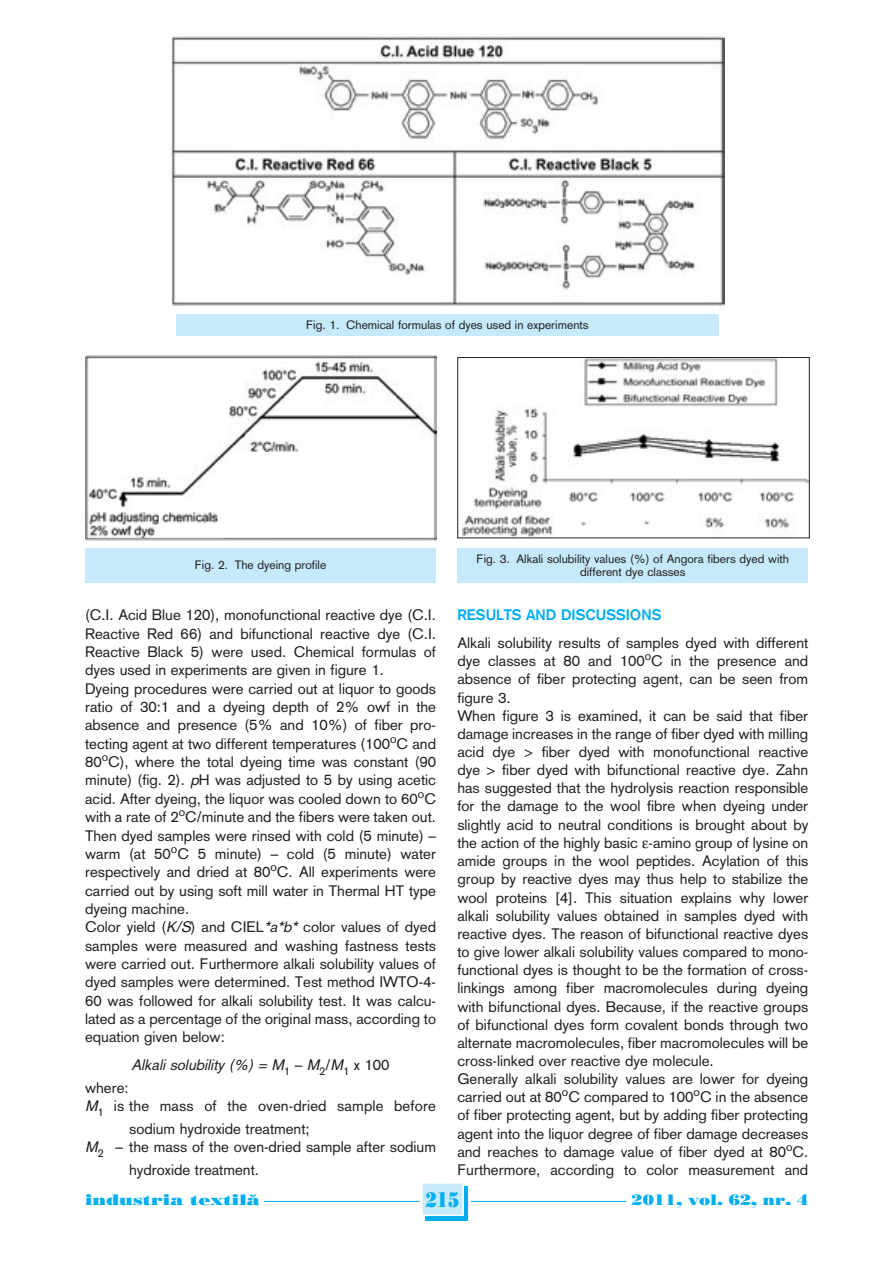
<style>
.page{position:relative;width:893px;height:1263px;background:#fff}
.page>*{position:absolute;margin:0;border:0;box-sizing:border-box;transform-origin:0 0}
.t1{font:21px "Bodoni East Pos";color:#00aeef;scale:.8 1}
.t2{font:15px/18.1px "Akzid Gro Rom East";color:#231f20}
.t3{font:italic 15px "Akzid Gro Rom East";color:#231f20}
.t4{font:15px "Akzid Gro Bol East";color:#00aeef}
.t5{font:15px "Bodoni East Pos";color:#00aeef;scale:1.28 1}
.t6{font:15px "Bodoni East Pos";color:#00aeef;scale:1.12 1}
.t7{font:12px/12.9px "Akzid Gro Rom East";color:#231f20;text-align:center}
.s1{font-style:italic}
.s2{font-style:normal}
</style>
<div class="page">
<div style="left:425px;top:1186px;width:43px;height:34px;background:linear-gradient(to right,#09b1f0,#06b0ef)"></div>
<div style="left:422px;top:1183px;width:41px;height:32px;background:#c6eafb"></div>
<div style="left:421px;top:1182px;width:43px;height:34px;border:2px solid #fff"></div>
<hr style="left:264px;top:1201px;width:155px;height:1px;background:#00aeef">
<hr style="left:471px;top:1201px;width:155px;height:1px;background:#00aeef">
<img style="left:171px;top:36px;width:553px;height:271px">
<div style="left:176px;top:315px;width:542px;height:21px;background:#c6eafb"></div>
<img style="left:85px;top:356px;width:351px;height:184px">
<div style="left:85px;top:549px;width:351px;height:34px;background:#c6eafb"></div>
<img style="left:461px;top:359px;width:346px;height:177px">
<div style="left:457px;top:357px;width:352px;height:181px;border:1px solid #231f20"></div>
<div style="left:457px;top:548px;width:351px;height:35px;background:#c6eafb"></div>
<p class="t7" style="left:306px;top:320px;width:284px">Fig. 1. Chemical formulas of dyes used in experiments</p>
<p class="t7" style="left:195px;top:560px;width:133px">Fig. 2. The dyeing profile</p>
<p class="t7" style="left:476px;top:553px;width:314px">Fig. 3. Alkali solubility values (%) of Angora fibers dyed with different dye classes</p>
<p class="t2" style="left:85px;top:608px;width:352px">(C.I. Acid Blue 120), monofunctional reactive dye (C.I.<br>Reactive Red 66) and bifunctional reactive dye (C.I.<br>Reactive Black 5) were used. Chemical formulas of dyes used in experiments are given in figure 1.<br>Dyeing procedures were carried out at liquor to goods ratio of 30:1 and a dyeing depth of 2% owf in the absence and presence (5% and 10%) of fiber pro&shy;tecting agent at two different temperatures (100<sup>o</sup>C and 80<sup>o</sup>C), where the total dyeing time was constant (90 minute) (fig. 2). <span class="s1">p</span>H was adjusted to 5 by using acetic acid. After dyeing, the liquor was cooled down to 60<sup>o</sup>C with a rate of 2<sup>o</sup>C/minute and the fibers were taken out.<br>Then dyed samples were rinsed with cold (5 minute) â warm (at 50<sup>o</sup>C 5 minute) â cold (5 minute) water respectively and dried at 80<sup>o</sup>C. All experiments were carried out by using soft mill water in Thermal HT type dyeing machine.<br>Color yield (<span class="s1">K/S</span>) and CIEL<span class="s1">*a*b*</span> color values of dyed samples were measured and washing fastness tests were carried out. Furthermore alkali solubility values of dyed samples were determined. Test method IWTO-4- 60 was followed for alkali solubility test. It was calcu&shy;lated as a percentage of the original mass, according to equation given below:</p>
<p class="t3" style="left:131px;top:1060px;width:259px">Alkali solubility (%) = M<sub>1</sub> <span class="s2">â</span> M<sub>2</sub> <span class="s2">/</span> M<sub>1</sub> <span class="s2">x 1 0 0</span></p>
<p class="t2" style="left:85px;top:1080px;width:352px">where:<br><span class="s1">M</span><sub>1</sub> is the mass of the oven-dried sample before</p>
<p class="t2" style="left:85px;top:1121px;width:352px;text-indent:44px">sodium hydroxide treatment;<br><span class="s1">M</span><sub>2</sub> â the mass of the oven-dried sample after sodium</p>
<p class="t2" style="left:129px;top:1162px;width:131px">hydroxide treatment.</p>
<p class="t4" style="left:457px;top:610px;width:205px">RESULTS AND DISCUSSIONS</p>
<p class="t2" style="left:457px;top:635px;width:352px">Alkali solubility results of samples dyed with different dye classes at 80 and 100<sup>o</sup>C in the presence and absence of fiber protecting agent, can be seen from figure 3.<br>When figure 3 is examined, it can be said that fiber damage increases in the range of fiber dyed with milling acid dye &gt; fiber dyed with monofunctional reactive dye &gt; fiber dyed with bifunctional reactive dye. Zahn has suggested that the hydrolysis reaction responsible for the damage to the wool fibre when dyeing under slightly acid to neutral conditions is brought about by the action of the highly basic -amino group of lysine on amide groups in the wool peptides. Acylation of this group by reactive dyes may thus help to stabilize the wool proteins [4]. This situation explains why lower alkali solubility values obtained in samples dyed with reactive dyes. The reason of bifunctional reactive dyes to give lower alkali solubility values compared to mono&shy;functional dyes is thought to be the formation of cross&shy;linkings among fiber macromolecules during dyeing with bifunctional dyes. Because, if the reactive groups of bifunctional dyes form covalent bonds through two alternate macromolecules, fiber macromolecules will be cross-linked over reactive dye molecule.<br>Generally alkali solubility values are lower for dyeing carried out at 80<sup>o</sup>C compared to 100<sup>o</sup>C in the absence of fiber protecting agent, but by adding fiber protecting agent into the liquor degree of fiber damage decreases and reaches to damage value of fiber dyed at 80<sup>o</sup>C.<br>Furthermore, according to color measurement and</p>
<p class="t5" style="left:85px;top:1194px;width:138px">industria textil„</p>
<h1 class="t1" style="left:426px;top:1192px;width:44px">215</h1>
<p class="t6" style="left:631px;top:1194px;width:159px">2011, vol. 62, nr. 4</p>
</div>
